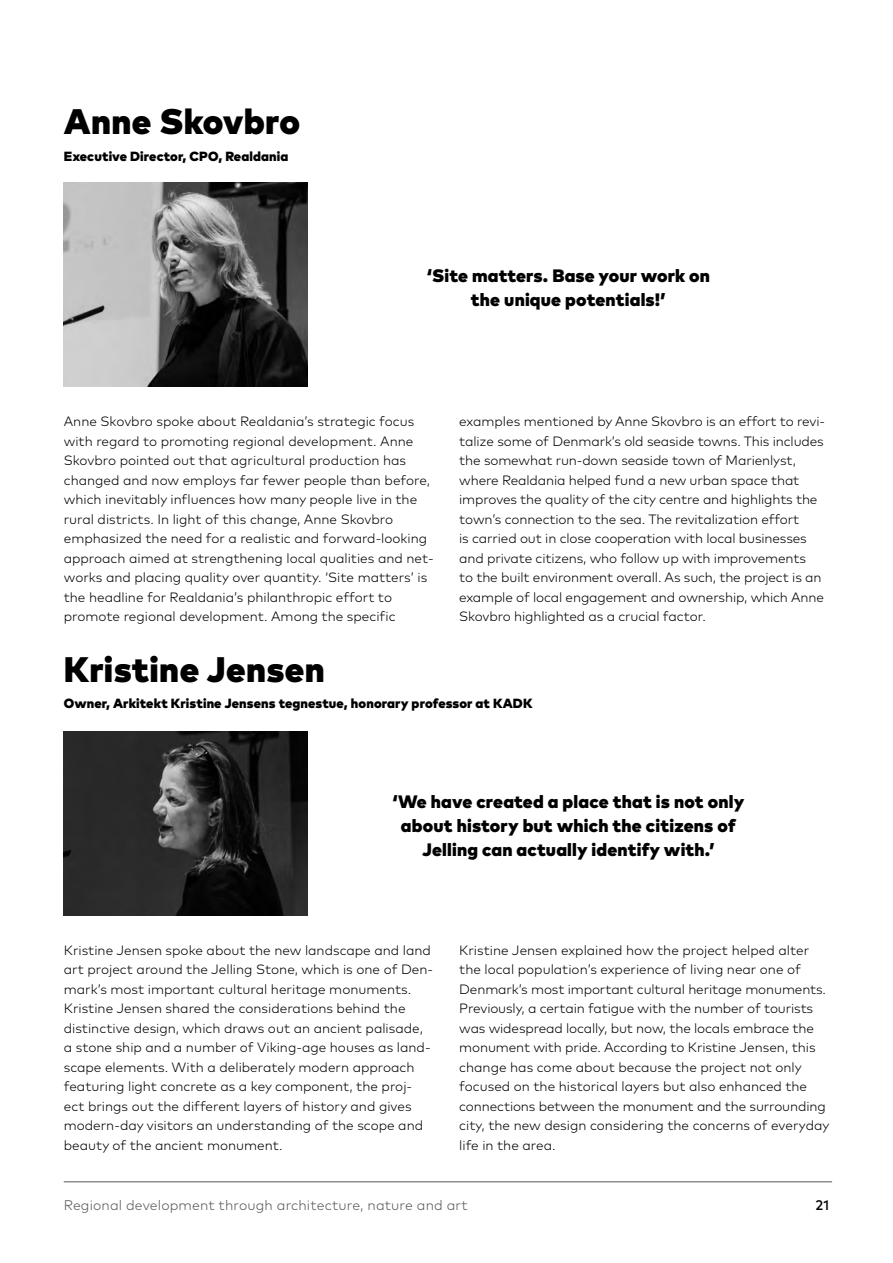
<style>
.page{position:relative;width:893px;height:1263px;background:#fff}
.page>*{position:absolute;margin:0;border:0;box-sizing:border-box;transform-origin:0 0}
.t1{font:900 35.4px "Mark Pro";letter-spacing:.01em;color:#000}
.t2{font:900 18px/24px "Mark Pro";letter-spacing:.01em;color:#000;text-align:center}
.t3{font:300 13.95px "Mark Pro";letter-spacing:.01em;color:#58595b}
.t4{font:500 13.95px "Mark Pro";color:#000}
.t5{font:300 13.5px/19.5px "Mark Pro";color:#000}
.t6{font:900 13.35px "Mark Pro";letter-spacing:.01em;color:#000}
</style>
<div class="page">
<hr style="left:64px;top:1181px;width:768px;height:1px;background:#58595b">
<img style="left:64px;top:183px;width:244px;height:204px">
<img style="left:64px;top:731px;width:244px;height:184px">
<h1 class="t1" style="left:64px;top:94px;width:238px">Anne Skovbro</h1>
<p class="t6" style="left:64px;top:146px;width:226px">Executive Director, CPO, Realdania</p>
<h2 class="t2" style="left:427px;top:262px;width:285px">‘Site matters. Base your work on the unique potentials!’</h2>
<p class="t5" style="left:64px;top:411px;width:371px">Anne Skovbro spoke about Realdania’s strategic focus with regard to promoting regional development. Anne Skovbro pointed out that agricultural production has changed and now employs far fewer people than before, which inevitably influences how many people live in the rural districts. In light of this change, Anne Skovbro emphasized the need for a realistic and forward-looking approach aimed at strengthening local qualities and net&shy;works and placing quality over quantity. ‘Site matters’ is the headline for Realdania’s philanthropic effort to promote regional development. Among the specific</p>
<p class="t5" style="left:459px;top:411px;width:367px">examples mentioned by Anne Skovbro is an effort to revi&shy;talize some of Denmark’s old seaside towns. This includes the somewhat run-down seaside town of Marienlyst, where Realdania helped fund a new urban space that improves the quality of the city centre and highlights the town’s connection to the sea. The revitalization effort<br>is carried out in close cooperation with local businesses and private citizens, who follow up with improvements<br>to the built environment overall. As such, the project is an example of local engagement and ownership, which Anne Skovbro highlighted as a crucial factor.</p>
<h1 class="t1" style="left:64px;top:642px;width:263px">Kristine Jensen</h1>
<p class="t6" style="left:64px;top:693px;width:470px">Owner, Arkitekt Kristine Jensens tegnestue, honorary professor at KADK</p>
<h2 class="t2" style="left:393px;top:788px;width:353px">‘We have created a place that is not only about history but which the citizens of<br>Jelling can actually identify with.’</h2>
<p class="t5" style="left:64px;top:939px;width:371px">Kristine Jensen spoke about the new landscape and land art project around the Jelling Stone, which is one of Den&shy;mark’s most important cultural heritage monuments.<br>Kristine Jensen shared the considerations behind the distinctive design, which draws out an ancient palisade, a stone ship and a number of Viking-age houses as land&shy;scape elements. With a deliberately modern approach featuring light concrete as a key component, the proj&shy;ect brings out the different layers of history and gives modern-day visitors an understanding of the scope and beauty of the ancient monument.</p>
<p class="t5" style="left:459px;top:939px;width:372px">Kristine Jensen explained how the project helped alter the local population’s experience of living near one of Denmark’s most important cultural heritage monuments.<br>Previously, a certain fatigue with the number of tourists was widespread locally, but now, the locals embrace the monument with pride. According to Kristine Jensen, this change has come about because the project not only focused on the historical layers but also enhanced the connections between the monument and the surrounding city, the new design considering the concerns of everyday life in the area.</p>
<p class="t3" style="left:64px;top:1195px;width:406px">Regional development through architecture, nature and art</p>
<p class="t4" style="left:815px;top:1195px;width:15px">21</p>
</div>
